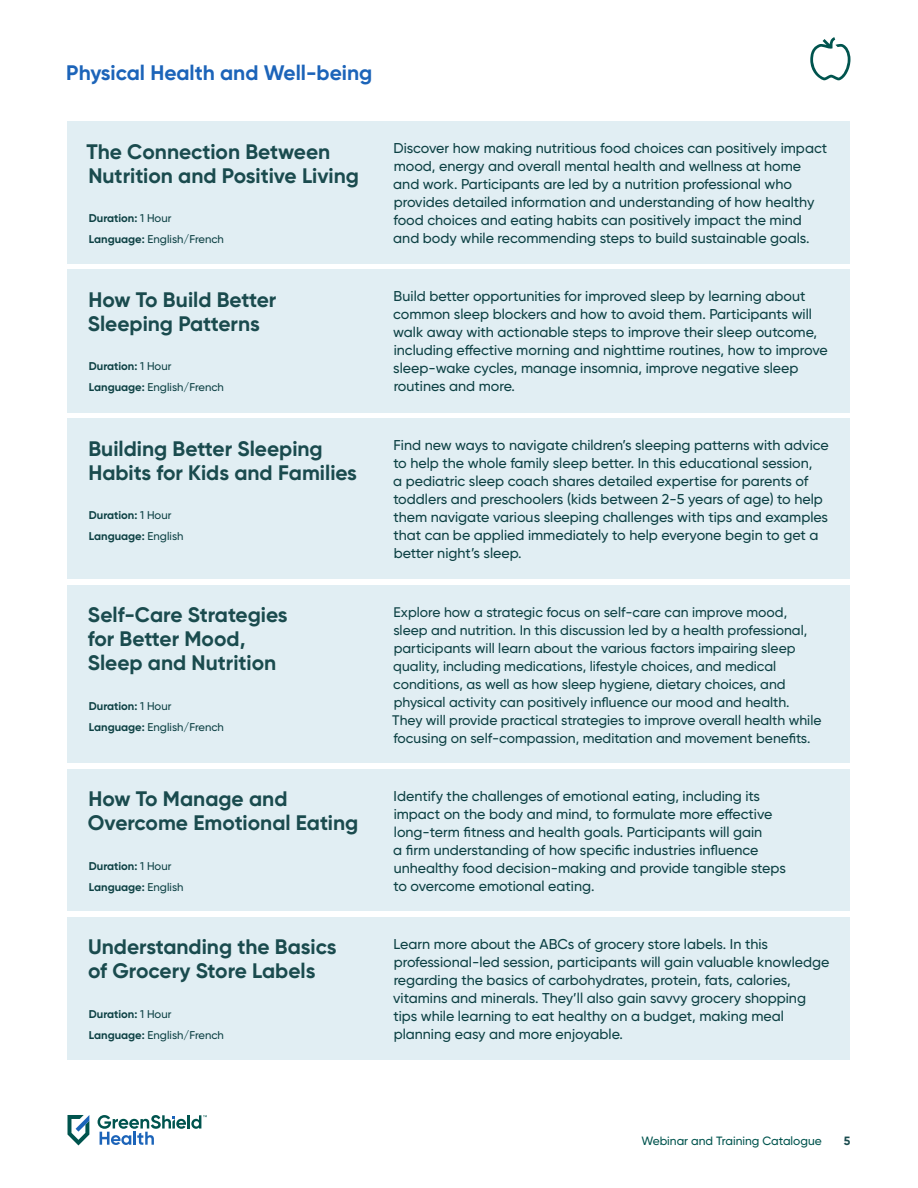
<style>
.page{position:relative;width:918px;height:1188px;background:#fff}
.page>*{position:absolute;margin:0;border:0;box-sizing:border-box;transform-origin:0 0}
.t1{font:700 21px/24px "Gilroy";color:#1a4b4e}
.t2{font:700 21px "Gilroy";color:#1c64b9}
.t3{font:500 14.25px/18px "Gilroy";color:#0d4144}
.t4{font:500 13.8px/18px "Gilroy";color:#0d4144}
.t5{font:500 12px "Gilroy";color:#00544e}
.t6{font:700 12px "Gilroy";color:#1a4b4e}
.t7{font:500 11.25px/21px "Gilroy";color:#0d4144}
.t8{font:700 11.25px/21px "Gilroy";color:#0d4144}
.s1{font-weight:700}
.s2{font-weight:500}
</style>
<div class="page">
<svg style="left:68px;top:1115px;width:21px;height:30px"></svg>
<svg style="left:98px;top:1115px;width:109px;height:30px"></svg>
<div style="left:68px;top:122px;width:782px;height:142px;background:#e1eef3"></div>
<div style="left:68px;top:270px;width:782px;height:143px;background:#e1eef3"></div>
<div style="left:68px;top:419px;width:782px;height:160px;background:#e1eef3"></div>
<div style="left:68px;top:585px;width:782px;height:178px;background:#e1eef3"></div>
<div style="left:68px;top:769px;width:782px;height:142px;background:#e1eef3"></div>
<div style="left:68px;top:917px;width:782px;height:142px;background:#e1eef3"></div>
<svg style="left:810px;top:37px;width:40px;height:44px"></svg>
<h1 class="t2" style="left:66px;top:60px;width:308px">Physical Health and Well-being</h1>
<h1 class="t1" style="left:86px;top:139px;width:274px">The Connection Between<br>Nutrition and Positive Living</h1>
<p class="t7" style="left:89px;top:208px;width:137px"><span class="s1">Duration:</span> 1 Hour<br><span class="s1">Language:</span> English/French</p>
<h1 class="t1" style="left:88px;top:287px;width:190px">How To Build Better<br>Sleeping Patterns</h1>
<p class="t7" style="left:89px;top:356px;width:137px"><span class="s1">Duration:</span> 1 Hour<br><span class="s1">Language:</span> English/French</p>
<h1 class="t1" style="left:88px;top:436px;width:270px">Building Better Sleeping<br>Habits for Kids and Families</h1>
<p class="t8" style="left:89px;top:505px;width:96px">Duration: <span class="s2">1 Hour<br></span>Language: <span class="s2">English</span></p>
<h1 class="t1" style="left:88px;top:603px;width:201px">Self-Care Strategies for Better Mood,<br>Sleep and Nutrition</h1>
<p class="t7" style="left:89px;top:695px;width:137px"><span class="s1">Duration:</span> 1 Hour<br><span class="s1">Language:</span> English/French</p>
<h1 class="t1" style="left:88px;top:787px;width:272px">How To Manage and<br>Overcome Emotional Eating</h1>
<p class="t8" style="left:89px;top:855px;width:96px">Duration: <span class="s2">1 Hour<br></span>Language: <span class="s2">English</span></p>
<h1 class="t1" style="left:88px;top:935px;width:250px">Understanding the Basics of Grocery Store Labels</h1>
<p class="t7" style="left:89px;top:1003px;width:137px"><span class="s1">Duration:</span> 1 Hour<br><span class="s1">Language:</span> English/French</p>
<p class="t3" style="left:393px;top:139px;width:435px">Discover how making nutritious food choices can positively impact mood, energy and overall mental health and wellness at home and work. Participants are led by a nutrition professional who provides detailed information and understanding of how healthy food choices and eating habits can positively impact the mind and body while recommending steps to build sustainable goals.</p>
<p class="t3" style="left:393px;top:287px;width:436px">Build better opportunities for improved sleep by learning about common sleep blockers and how to avoid them. Participants will walk away with actionable steps to improve their sleep outcome, including effective morning and nighttime routines, how to improve sleep-wake cycles, manage insomnia, improve negative sleep routines and more.</p>
<p class="t3" style="left:393px;top:436px;width:437px">Find new ways to navigate children’s sleeping patterns with advice to help the whole family sleep better. In this educational session,<br>a pediatric sleep coach shares detailed expertise for parents of toddlers and preschoolers (kids between 2-5 years of age) to help them navigate various sleeping challenges with tips and examples that can be applied immediately to help everyone begin to get a better night’s sleep.</p>
<p class="t4" style="left:392px;top:603px;width:431px">Explore how a strategic focus on self-care can improve mood, sleep and nutrition. In this discussion led by a health professional, participants will learn about the various factors impairing sleep quality, including medications, lifestyle choices, and medical conditions, as well as how sleep hygiene, dietary choices, and physical activity can positively influence our mood and health.<br>They will provide practical strategies to improve overall health while focusing on self-compassion, meditation and movement benefits.</p>
<p class="t3" style="left:393px;top:787px;width:394px">Identify the challenges of emotional eating, including its impact on the body and mind, to formulate more effective long-term fitness and health goals. Participants will gain<br>a firm understanding of how specific industries influence unhealthy food decision-making and provide tangible steps to overcome emotional eating.</p>
<p class="t3" style="left:393px;top:935px;width:438px">Learn more about the ABCs of grocery store labels. In this professional-led session, participants will gain valuable knowledge regarding the basics of carbohydrates, protein, fats, calories, vitamins and minerals. They’ll also gain savvy grocery shopping tips while learning to eat healthy on a budget, making meal planning easy and more enjoyable.</p>
<p class="t5" style="left:641px;top:1133px;width:182px">Webinar and Training Catalogue</p>
<p class="t6" style="left:844px;top:1133px;width:8px">5</p>
</div>
